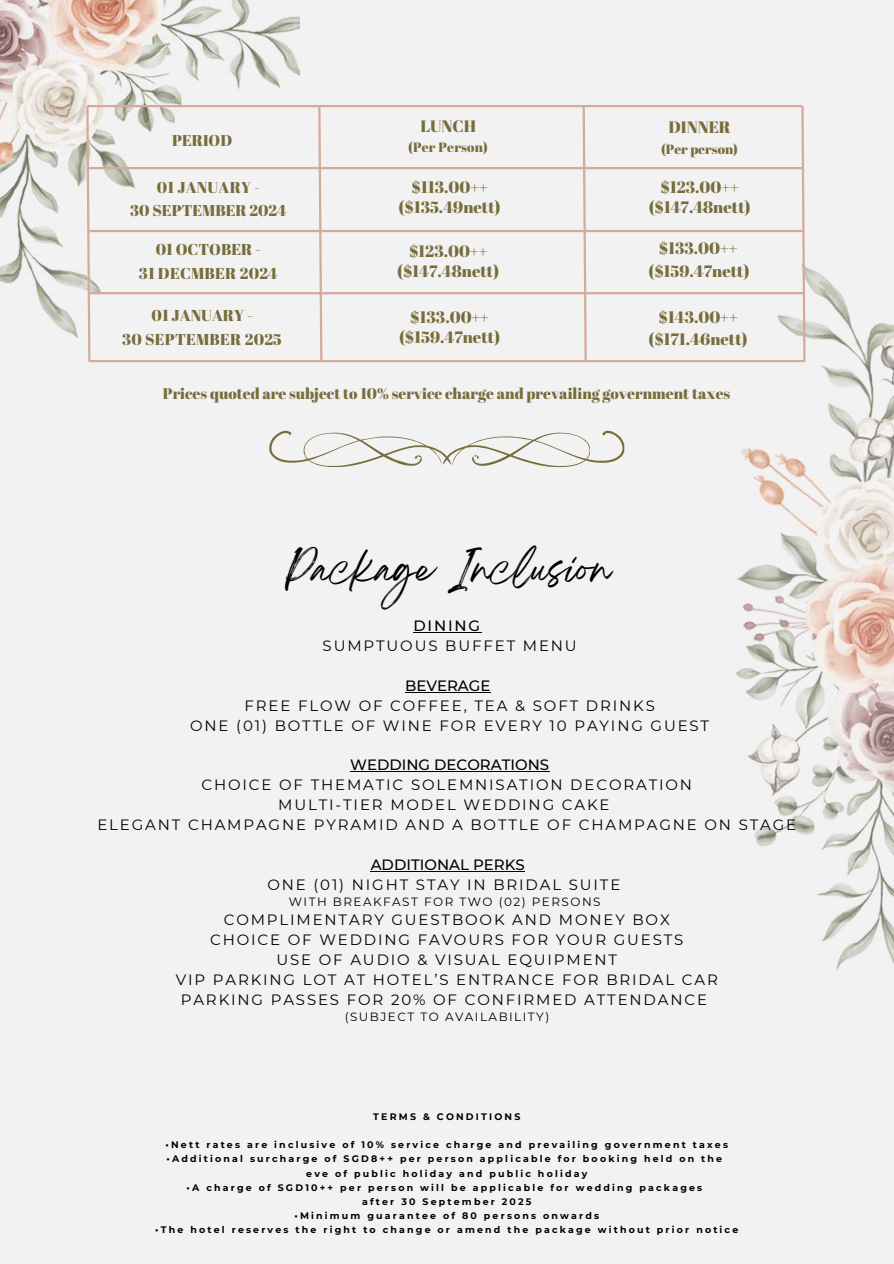
<style>
.page{position:relative;width:894px;height:1264px;background:#fff}
.page>*{position:absolute;margin:0;border:0;box-sizing:border-box;transform-origin:0 0}
.t1{font:33.9px "Breathing";color:#000}
.t2{font:16.5px/20.2px "Abril Fatface";color:#776d3c;text-align:center}
.t3{font:15.75px/23.7px "Abril Fatface";letter-spacing:.015em;color:#776d3c;text-align:center}
.t4{font:15.6px/23.5px "Abril Fatface";color:#776d3c;text-align:center}
.t5{font:15.3px "Abril Fatface";color:#776d3c}
.t6{font:15px/20px "Montserrat";letter-spacing:.125em;color:#000;text-align:center}
.t7{font:500 15px "Montserrat";color:#000}
.t8{font:13.5px "Abril Fatface";letter-spacing:.005em;color:#776d3c}
.t9{font:12px "Montserrat";letter-spacing:.125em;color:#000}
.t10{font:700 9.45px/14.1px "Montserrat";letter-spacing:.23em;color:#000;text-align:center}
</style>
<div class="page">
<div style="left:0;top:0;width:893px;height:1263px;background:#ededed"></div>
<img style="left:0;top:0;width:299px;height:338px">
<img style="left:736px;top:267px;width:157px;height:703px">
<svg style="left:269px;top:431px;width:353px;height:36px"></svg>
<hr style="left:413px;top:632px;width:69px;height:1px;background:#000">
<hr style="left:405px;top:691px;width:85px;height:1px;background:#000">
<hr style="left:350px;top:771px;width:199px;height:1px;background:#000">
<hr style="left:370px;top:871px;width:154px;height:1px;background:#000">
<hr style="left:87px;top:105px;width:715px;height:2px;background:#d4aa9b">
<hr style="left:88px;top:167px;width:715px;height:2px;background:#d4aa9b">
<hr style="left:89px;top:230px;width:715px;height:2px;background:#d4aa9b">
<hr style="left:89px;top:292px;width:715px;height:2px;background:#d4aa9b">
<hr style="left:89px;top:360px;width:715px;height:2px;background:#d4aa9b">
<svg style="left:85px;top:104px;width:7px;height:259px"></svg>
<svg style="left:317px;top:107px;width:6px;height:256px"></svg>
<svg style="left:581px;top:107px;width:6px;height:256px"></svg>
<svg style="left:800px;top:105px;width:6px;height:259px"></svg>
<p class="t4" style="left:172px;top:128px;width:62px">PERIOD</p>
<p class="t2" style="left:420px;top:116px;width:57px">LUNCH</p>
<p class="t8" style="left:408px;top:138px;width:81px">(Per Person)</p>
<p class="t2" style="left:668px;top:117px;width:64px">DINNER</p>
<p class="t8" style="left:661px;top:139px;width:78px">(Per person)</p>
<p class="t2" style="left:398px;top:176px;width:103px">$113.00++ ($135.49nett)</p>
<p class="t2" style="left:648px;top:176px;width:103px">$123.00++ ($147.48nett)</p>
<p class="t4" style="left:130px;top:175px;width:158px">01 JANUARY -<br>30 SEPTEMBER 2024</p>
<p class="t3" style="left:139px;top:237px;width:140px">01 OCTOBER -<br>31 DECMBER 2024</p>
<p class="t2" style="left:648px;top:236px;width:102px;line-height:22.5px">$133.00++ ($159.47nett)</p>
<p class="t2" style="left:397px;top:241px;width:103px">$123.00++ ($147.48nett)</p>
<p class="t3" style="left:122px;top:303px;width:161px">01 JANUARY -<br>30 SEPTEMBER 2025</p>
<p class="t2" style="left:399px;top:306px;width:102px">$133.00++ ($159.47nett)</p>
<p class="t2" style="left:648px;top:305px;width:101px;line-height:22.5px">$143.00++ ($171.46nett)</p>
<p class="t5" style="left:163px;top:383px;width:568px">Prices quoted are subject to 10% service charge and prevailing government taxes</p>
<h1 class="t1" style="left:286px;top:558px;width:326px">Package Inclusion</h1>
<p class="t7" style="left:413px;top:616px;width:68px">DINING</p>
<p class="t6" style="left:322px;top:635px;width:255px">SUMPTUOUS BUFFET MENU</p>
<p class="t7" style="left:405px;top:676px;width:87px">BEVERAGE</p>
<p class="t6" style="left:190px;top:695px;width:520px">FREE FLOW OF COFFEE, TEA &amp; SOFT DRINKS<br>ONE (01) BOTTLE OF WINE FOR EVERY 10 PAYING GUEST</p>
<p class="t7" style="left:350px;top:756px;width:200px">WEDDING DECORATIONS</p>
<p class="t6" style="left:97px;top:775px;width:700px">CHOICE OF THEMATIC SOLEMNISATION DECORATION<br>MULTI-TIER MODEL WEDDING CAKE<br>ELEGANT CHAMPAGNE PYRAMID AND A BOTTLE OF CHAMPAGNE ON STAGE</p>
<p class="t7" style="left:370px;top:855px;width:156px">ADDITIONAL PERKS</p>
<p class="t6" style="left:267px;top:874px;width:354px">ONE (01) NIGHT STAY IN BRIDAL SUITE</p>
<p class="t9" style="left:289px;top:894px;width:313px">WITH BREAKFAST FOR TWO (02) PERSONS</p>
<p class="t6" style="left:176px;top:909px;width:543px">COMPLIMENTARY GUESTBOOK AND MONEY BOX<br>CHOICE OF WEDDING FAVOURS FOR YOUR GUESTS<br>USE OF AUDIO &amp; VISUAL EQUIPMENT<br>VIP PARKING LOT AT HOTEL’S ENTRANCE FOR BRIDAL CAR PARKING PASSES FOR 20% OF CONFIRMED ATTENDANCE</p>
<p class="t9" style="left:344px;top:1009px;width:206px">(SUBJECT TO AVAILABILITY)</p>
<p class="t10" style="left:373px;top:1109px;width:148px">TERMS &amp; CONDITIONS</p>
<p class="t10" style="left:165px;top:1137px;width:563px">•Nett rates are inclusive of 10% service charge and prevailing government taxes</p>
<p class="t10" style="left:166px;top:1151px;width:557px">•Additional surcharge of SGD8++ per person applicable for booking held on the eve of public holiday and public holiday</p>
<p class="t10" style="left:186px;top:1180px;width:517px">•A charge of SGD10++ per person will be applicable for wedding packages after 30 September 2025</p>
<p class="t10" style="left:294px;top:1208px;width:306px">•Minimum guarantee of 80 persons onwards</p>
<p class="t10" style="left:155px;top:1222px;width:584px">•The hotel reserves the right to change or amend the package without prior notice</p>
</div>
